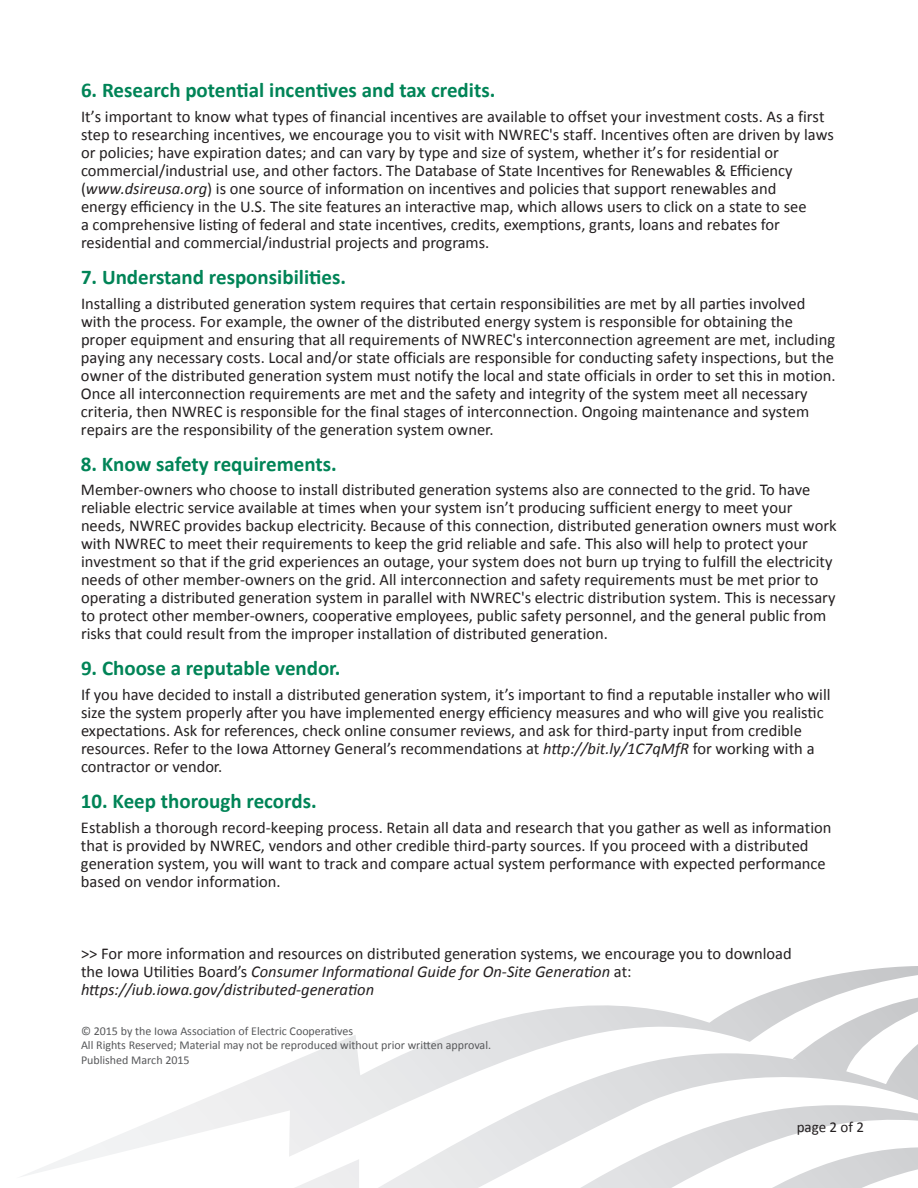
<style>
.page{position:relative;width:918px;height:1188px;background:#fff}
.page>*{position:absolute;margin:0;border:0;box-sizing:border-box;transform-origin:0 0}
.t1{font:700 21px "Calibri";color:#008457}
.t2{font:16.5px/18px "Calibri";color:#231f20}
.t3{font:15px "Calibri";color:#231f20}
.t4{font:12px "Calibri";color:#57585a}
.s1{font-style:italic}
</style>
<div class="page">
<svg style="left:21px;top:966px;width:897px;height:211px"></svg>
<svg style="left:793px;top:998px;width:125px;height:12px"></svg>
<svg style="left:176px;top:1010px;width:742px;height:178px"></svg>
<p class="t1" style="left:81px;top:75px;width:416px">6. Research potential incentives and tax credits.</p>
<p class="t2" style="left:81px;top:107px;width:755px">It’s important to know what types of financial incentives are available to offset your investment costs. As a first step to researching incentives, we encourage you to visit with NWREC's staff. Incentives often are driven by laws or policies; have expiration dates; and can vary by type and size of system, whether it’s for residential or commercial/industrial use, and other factors. The Database of State Incentives for Renewables &amp; Efficiency (<span class="s1">www.dsireusa.org</span>) is one source of information on incentives and policies that support renewables and<br>energy efficiency in the U.S. The site features an interactive map, which allows users to click on a state to see<br>a comprehensive listing of federal and state incentives, credits, exemptions, grants, loans and rebates for residential and commercial/industrial projects and programs.</p>
<p class="t1" style="left:81px;top:262px;width:266px">7. Understand responsibilities.</p>
<p class="t2" style="left:81px;top:294px;width:756px">Installing a distributed generation system requires that certain responsibilities are met by all parties involved with the process. For example, the owner of the distributed energy system is responsible for obtaining the proper equipment and ensuring that all requirements of NWREC's interconnection agreement are met, including paying any necessary costs. Local and/or state officials are responsible for conducting safety inspections, but the owner of the distributed generation system must notify the local and state officials in order to set this in motion.<br>Once all interconnection requirements are met and the safety and integrity of the system meet all necessary criteria, then NWREC is responsible for the final stages of interconnection. Ongoing maintenance and system repairs are the responsibility of the generation system owner.</p>
<p class="t1" style="left:81px;top:449px;width:257px">8. Know safety requirements.</p>
<p class="t2" style="left:81px;top:480px;width:757px">Member-owners who choose to install distributed generation systems also are connected to the grid. To have reliable electric service available at times when your system isn’t producing sufficient energy to meet your needs, NWREC provides backup electricity. Because of this connection, distributed generation owners must work with NWREC to meet their requirements to keep the grid reliable and safe. This also will help to protect your investment so that if the grid experiences an outage, your system does not burn up trying to fulfill the electricity needs of other member-owners on the grid. All interconnection and safety requirements must be met prior to operating a distributed generation system in parallel with NWREC's electric distribution system. This is necessary to protect other member-owners, cooperative employees, public safety personnel, and the general public from risks that could result from the improper installation of distributed generation.</p>
<p class="t1" style="left:81px;top:654px;width:261px">9. Choose a reputable vendor.</p>
<p class="t2" style="left:81px;top:685px;width:751px">If you have decided to install a distributed generation system, it’s important to find a reputable installer who will size the system properly after you have implemented energy efficiency measures and who will give you realistic expectations. Ask for references, check online consumer reviews, and ask for third-party input from credible resources. Refer to the Iowa Attorney General’s recommendations at <span class="s1">http://bit.ly/1C7qMfR</span> for working with a contractor or vendor.</p>
<p class="t1" style="left:81px;top:786px;width:237px">10. Keep thorough records.</p>
<p class="t2" style="left:81px;top:818px;width:752px">Establish a thorough record-keeping process. Retain all data and research that you gather as well as information that is provided by NWREC, vendors and other credible third-party sources. If you proceed with a distributed generation system, you will want to track and compare actual system performance with expected performance based on vendor information.</p>
<p class="t2" style="left:81px;top:944px;width:712px">&gt;&gt; For more information and resources on distributed generation systems, we encourage you to download the Iowa Utilities Board’s <span class="s1">Consumer Informational Guide for On-Site Generation</span> at: <span class="s1">https://iub.iowa.gov/distributed-generation</span></p>
<p class="t4" style="left:81px;top:1022px;width:274px">© 2015 by the Iowa Association of Electric Cooperatives</p>
<p class="t4" style="left:81px;top:1037px;width:412px">All Rights Reserved; Material may not be reproduced without prior written approval.</p>
<p class="t4" style="left:81px;top:1051px;width:110px">Published March 2015</p>
<p class="t3" style="left:797px;top:1117px;width:69px">page 2 of 2</p>
</div>
